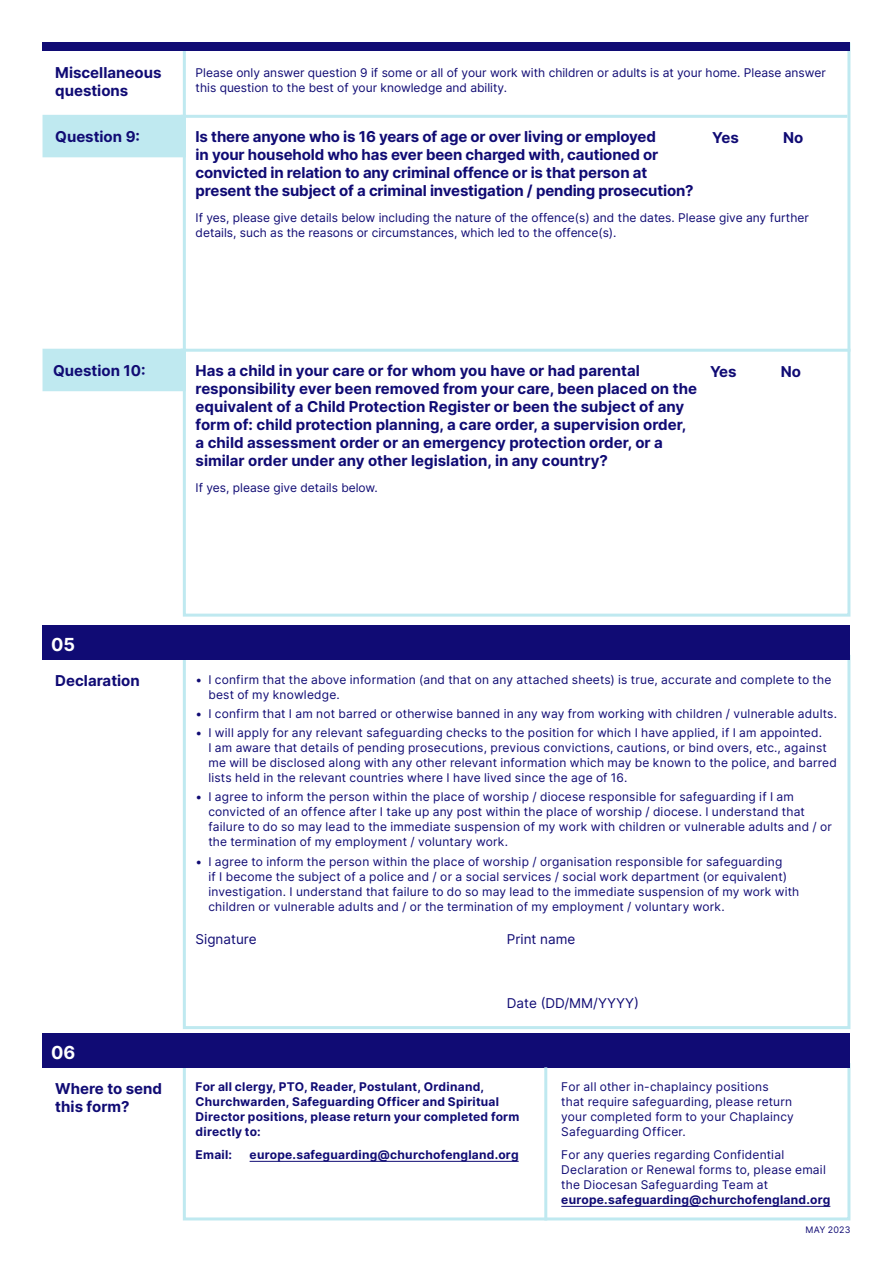
<style>
.page{position:relative;width:893px;height:1263px;background:#fff}
.page>*{position:absolute;margin:0;border:0;box-sizing:border-box;transform-origin:0 0}
.t1{font:700 18px "Inter";color:#fff}
.t2{font:700 15px/18px "Inter";color:#100b74}
.t3{font:13.5px "Inter";color:#100b74}
.t4{font:12px/15px "Inter";letter-spacing:.015em;color:#100b74}
.t5{font:700 12px/15px "Inter";letter-spacing:.02em;color:#100b74}
.t6{font:9px "Inter";letter-spacing:.015em;color:#100b74}
</style>
<div class="page">
<div style="left:43px;top:115px;width:143px;height:42px;background:#bfe9f0"></div>
<div style="left:43px;top:349px;width:143px;height:42px;background:#bfe9f0"></div>
<hr style="left:181px;top:349px;width:669px;height:3px;background:#bfe9f0">
<hr style="left:181px;top:115px;width:666px;height:3px;background:#bfe9f0">
<div style="left:43px;top:43px;width:807px;height:8px;background:#100b74"></div>
<div style="left:183px;top:1063px;width:667px;height:157px;border:3px solid #bfe9f0"></div>
<div style="left:183px;top:655px;width:667px;height:374px;border:3px solid #bfe9f0"></div>
<div style="left:43px;top:625px;width:807px;height:34px;background:#100b74"></div>
<div style="left:43px;top:1033px;width:807px;height:34px;background:#100b74"></div>
<hr style="left:250px;top:1161px;width:269px;height:1px;background:#100b74">
<hr style="left:561px;top:1206px;width:269px;height:1px;background:#100b74">
<hr style="left:544px;top:1067px;width:3px;height:153px;background:#bfe9f0">
<p class="t2" style="left:55px;top:64px;width:108px">Miscellaneous questions</p>
<p class="t4" style="left:196px;top:65px;width:632px">Please only answer question 9 if some or all of your work with children or adults is at your home. Please answer this question to the best of your knowledge and ability.</p>
<p class="t2" style="left:55px;top:127px;width:86px">Question 9:</p>
<p class="t2" style="left:196px;top:127px;width:500px">Is there anyone who is 16 years of age or over living or employed<br>in your household who has ever been charged with, cautioned or convicted in relation to any criminal offence or is that person at present the subject of a criminal investigation / pending prosecution?</p>
<p class="t2" style="left:712px;top:128px;width:28px">Yes</p>
<p class="t2" style="left:783px;top:128px;width:22px">No</p>
<p class="t4" style="left:196px;top:210px;width:615px">If yes, please give details below including the nature of the offence(s) and the dates. Please give any further details, such as the reasons or circumstances, which led to the offence(s).</p>
<p class="t2" style="left:53px;top:361px;width:94px">Question 10:</p>
<p class="t2" style="left:196px;top:361px;width:503px">Has a child in your care or for whom you have or had parental responsibility ever been removed from your care, been placed on the equivalent of a Child Protection Register or been the subject of any form of: child protection planning, a care order, a supervision order, a child assessment order or an emergency protection order, or a similar order under any other legislation, in any country?</p>
<p class="t4" style="left:196px;top:480px;width:184px">If yes, please give details below.</p>
<p class="t2" style="left:710px;top:362px;width:28px">Yes</p>
<p class="t2" style="left:781px;top:362px;width:22px">No</p>
<h1 class="t1" style="left:51px;top:631px;width:25px">05</h1>
<p class="t2" style="left:55px;top:672px;width:86px">Declaration</p>
<h1 class="t1" style="left:51px;top:1039px;width:26px">06</h1>
<p class="t4" style="left:208px;top:671px;width:624px;text-indent:-13px">• I confirm that the above information (and that on any attached sheets) is true, accurate and complete to the best of my knowledge.</p>
<p class="t4" style="left:196px;top:706px;width:643px">• I confirm that I am not barred or otherwise banned in any way from working with children / vulnerable adults.</p>
<p class="t4" style="left:208px;top:725px;width:630px;text-indent:-13px">• I will apply for any relevant safeguarding checks to the position for which I have applied, if I am appointed.<br>I am aware that details of pending prosecutions, previous convictions, cautions, or bind overs, etc., against me will be disclosed along with any other relevant information which may be known to the police, and barred lists held in the relevant countries where I have lived since the age of 16.</p>
<p class="t4" style="left:208px;top:789px;width:625px;text-indent:-13px">• I agree to inform the person within the place of worship / diocese responsible for safeguarding if I am convicted of an offence after I take up any post within the place of worship / diocese. I understand that failure to do so may lead to the immediate suspension of my work with children or vulnerable adults and / or the termination of my employment / voluntary work.</p>
<p class="t4" style="left:208px;top:853px;width:592px;text-indent:-13px">• I agree to inform the person within the place of worship / organisation responsible for safeguarding<br>if I become the subject of a police and / or a social services / social work department (or equivalent) investigation. I understand that failure to do so may lead to the immediate suspension of my work with children or vulnerable adults and / or the termination of my employment / voluntary work.</p>
<p class="t3" style="left:196px;top:929px;width:62px">Signature</p>
<p class="t3" style="left:507px;top:929px;width:70px">Print name</p>
<p class="t3" style="left:507px;top:993px;width:134px">Date (DD/MM/YYYY)</p>
<p class="t2" style="left:55px;top:1079px;width:108px">Where to send this form?</p>
<p class="t5" style="left:196px;top:1079px;width:325px">For all clergy, PTO, Reader, Postulant, Ordinand, Churchwarden, Safeguarding Officer and Spiritual Director positions, please return your completed form directly to:</p>
<p class="t5" style="left:196px;top:1147px;width:38px">Email:</p>
<p class="t5" style="left:250px;top:1147px;width:271px">europe.safeguarding@churchofengland.org</p>
<p class="t4" style="left:561px;top:1079px;width:234px">For all other in-chaplaincy positions that require safeguarding, please return your completed form to your Chaplaincy Safeguarding Officer.</p>
<p class="t4" style="left:561px;top:1147px;width:266px">For any queries regarding Confidential<br>Declaration or Renewal forms to, please email the Diocesan Safeguarding Team at</p>
<p class="t5" style="left:561px;top:1192px;width:271px">europe.safeguarding@churchofengland.org</p>
<p class="t6" style="left:805px;top:1223px;width:47px">MAY 2023</p>
</div>
